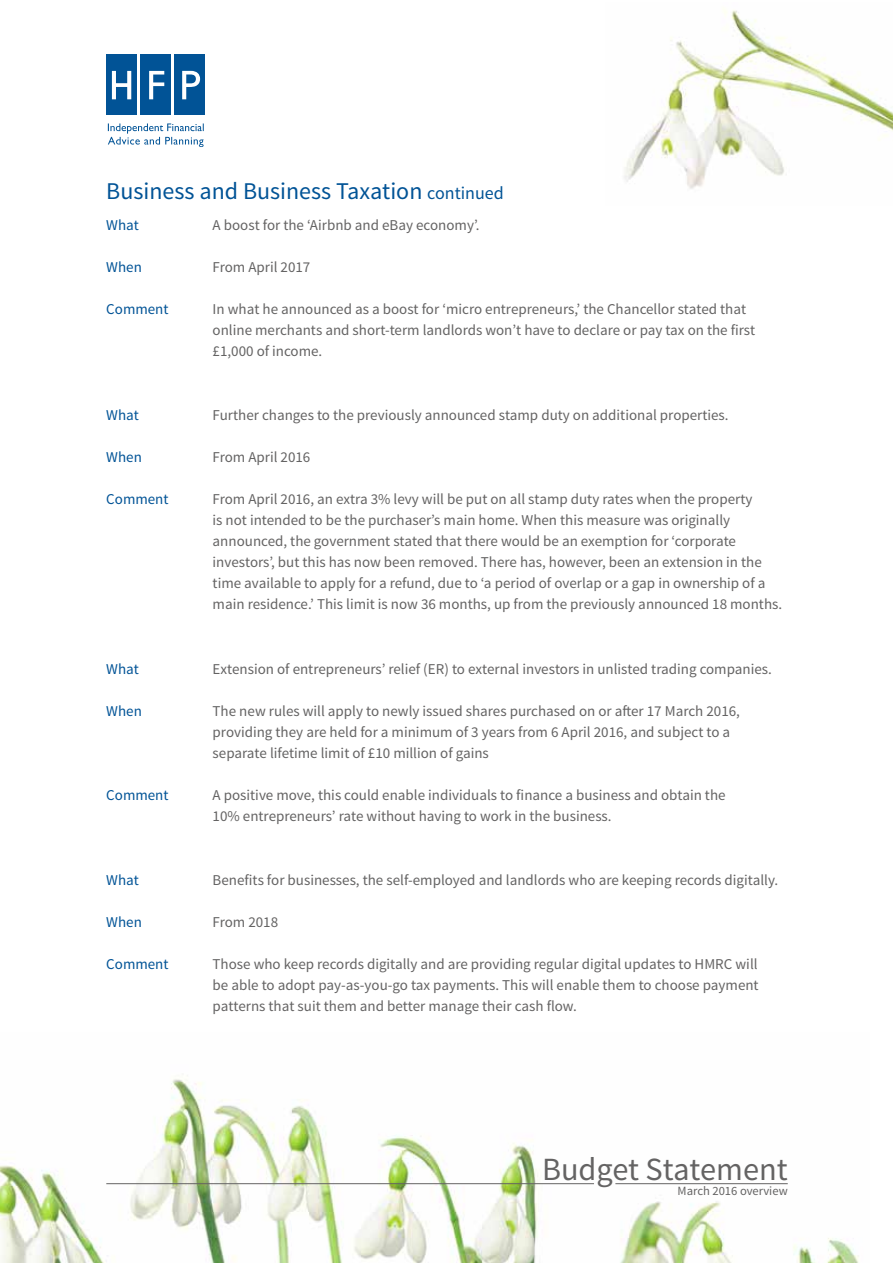
<style>
.page{position:relative;width:893px;height:1263px;background:#fff}
.page>*{position:absolute;margin:0;border:0;box-sizing:border-box;transform-origin:0 0}
.t1{font:32.4px "Source Sans Pro";color:#646363}
.t2{font:24px "Source Sans Pro";color:#015396}
.t3{font:15px/21px "Source Sans Pro";color:#646363}
.t4{font:15px "Source Sans Pro";color:#015396}
.t5{font:12.6px "Source Sans Pro";color:#646363}
.s1{font-size:18px}
</style>
<div class="page">
<img style="left:0;top:1079px;width:859px;height:184px">
<hr style="left:615px;top:1183px;width:173px;height:1px;background:#646363">
<hr style="left:106px;top:1183px;width:488px;height:1px;background:#646363">
<img style="left:624px;top:10px;width:269px;height:179px">
<svg style="left:108px;top:123px;width:96px;height:24px"></svg>
<div style="left:106px;top:54px;width:31px;height:61px;background:#015396"></div>
<div style="left:140px;top:54px;width:31px;height:61px;background:#015396"></div>
<div style="left:175px;top:54px;width:30px;height:61px;background:#015396"></div>
<svg style="left:182px;top:71px;width:18px;height:28px"></svg>
<svg style="left:112px;top:71px;width:19px;height:28px"></svg>
<svg style="left:149px;top:71px;width:15px;height:28px"></svg>
<h2 class="t2" style="left:106px;top:176px;width:399px">Business and Business Taxation <span class="s1">continued</span></h2>
<p class="t4" style="left:106px;top:215px;width:34px">What</p>
<p class="t3" style="left:213px;top:214px;width:268px">A boost for the ‘Airbnb and eBay economy’.</p>
<p class="t4" style="left:106px;top:257px;width:37px">When</p>
<p class="t3" style="left:213px;top:256px;width:99px">From April 2017</p>
<p class="t4" style="left:106px;top:299px;width:64px">Comment</p>
<p class="t3" style="left:213px;top:298px;width:544px">In what he announced as a boost for ‘micro entrepreneurs,’ the Chancellor stated that online merchants and short-term landlords won’t have to declare or pay tax on the first £1,000 of income.</p>
<p class="t4" style="left:106px;top:406px;width:34px">What</p>
<p class="t3" style="left:213px;top:405px;width:517px">Further changes to the previously announced stamp duty on additional properties.</p>
<p class="t4" style="left:106px;top:448px;width:37px">When</p>
<p class="t3" style="left:213px;top:447px;width:99px">From April 2016</p>
<p class="t4" style="left:106px;top:490px;width:64px">Comment</p>
<p class="t3" style="left:213px;top:489px;width:571px">From April 2016, an extra 3% levy will be put on all stamp duty rates when the property<br>is not intended to be the purchaser’s main home. When this measure was originally announced, the government stated that there would be an exemption for ‘corporate investors’, but this has now been removed. There has, however, been an extension in the time available to apply for a refund, due to ‘a period of overlap or a gap in ownership of a main residence.’ This limit is now 36 months, up from the previously announced 18 months.</p>
<p class="t4" style="left:106px;top:659px;width:34px">What</p>
<p class="t3" style="left:213px;top:658px;width:561px">Extension of entrepreneurs’ relief (ER) to external investors in unlisted trading companies.</p>
<p class="t4" style="left:106px;top:701px;width:37px">When</p>
<p class="t3" style="left:213px;top:700px;width:529px">The new rules will apply to newly issued shares purchased on or after 17 March 2016, providing they are held for a minimum of 3 years from 6 April 2016, and subject to a separate lifetime limit of £10 million of gains</p>
<p class="t4" style="left:106px;top:785px;width:64px">Comment</p>
<p class="t3" style="left:213px;top:784px;width:514px">A positive move, this could enable individuals to finance a business and obtain the<br>10% entrepreneurs’ rate without having to work in the business.</p>
<p class="t4" style="left:106px;top:871px;width:34px">What</p>
<p class="t3" style="left:213px;top:870px;width:567px">Benefits for businesses, the self-employed and landlords who are keeping records digitally.</p>
<p class="t4" style="left:106px;top:913px;width:37px">When</p>
<p class="t3" style="left:213px;top:912px;width:67px">From 2018</p>
<p class="t4" style="left:106px;top:955px;width:64px">Comment</p>
<p class="t3" style="left:213px;top:954px;width:548px;text-align:justify">Those who keep records digitally and are providing regular digital updates to HMRC will be able to adopt pay-as-you-go tax payments. This will enable them to choose payment patterns that suit them and better manage their cash flow.</p>
<h1 class="t1" style="left:542px;top:1149px;width:247px">Budget Statement</h1>
<p class="t5" style="left:677px;top:1183px;width:112px">March 2016 overview</p>
</div>
